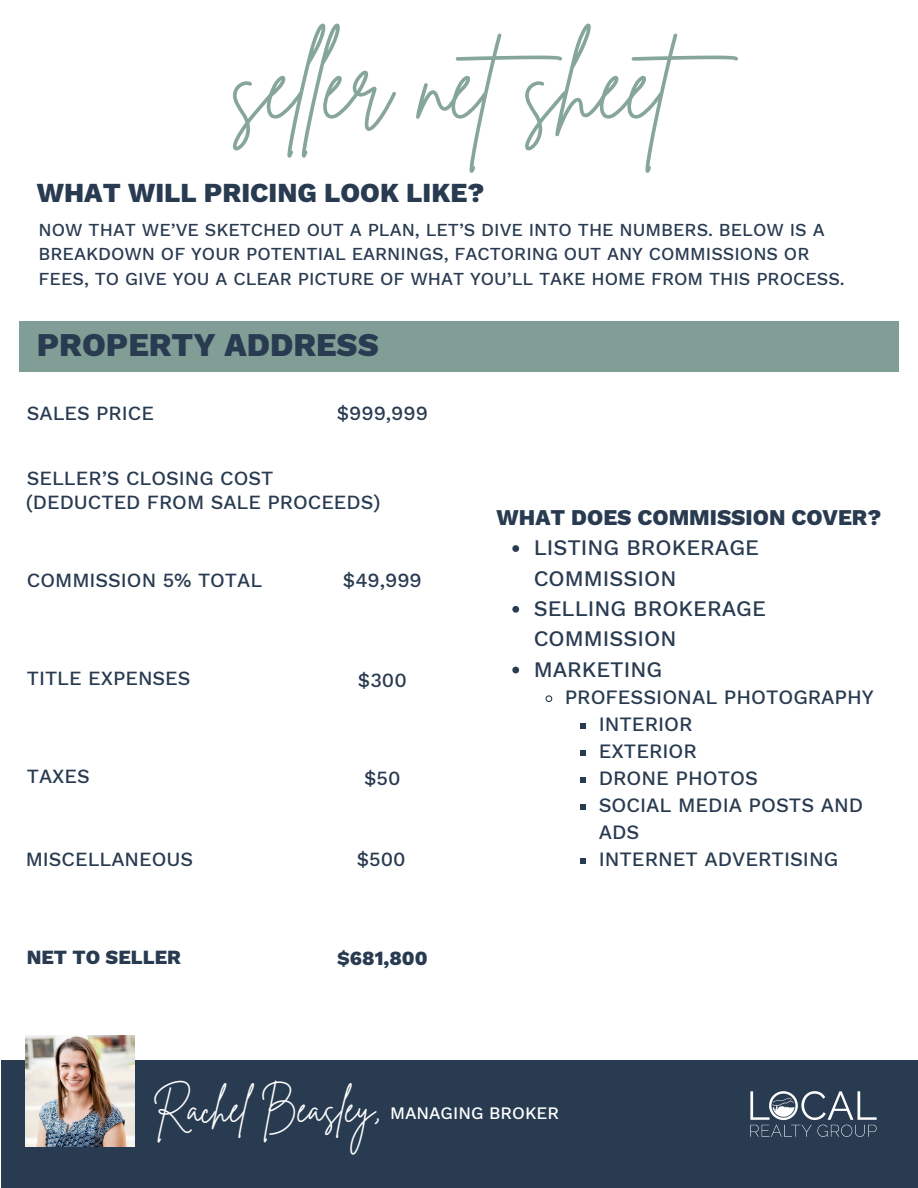
<style>
.page{position:relative;width:918px;height:1188px;background:#fff}
.page>*{position:absolute;margin:0;border:0;box-sizing:border-box;transform-origin:0 0}
.t1{font:94.8px "Brittany Signature";color:#86a59c}
.t2{font:39px "Brittany Signature";color:#fff}
.t3{font:800 32.55px "Work Sans";color:#293b51}
.t4{font:800 27px "Work Sans";color:#293b51}
.t5{font:800 22.05px "Work Sans";color:#293b51}
.t6{font:500 21.75px/30.3px "Work Sans";color:#293b51}
.t7{font:500 20.1px/27px "Work Sans";color:#293b51}
.t8{font:500 19.8px "Work Sans";color:#293b51}
.t9{font:800 19.8px "Work Sans";color:#293b51}
.t10{font:500 18px/24.5px "Work Sans";color:#293b51}
.t11{font:500 17.25px "Work Sans";color:#fff}
</style>
<div class="page">
<div style="left:1px;top:1060px;width:917px;height:128px;background:#293b51"></div>
<img style="left:750px;top:1091px;width:127px;height:46px">
<img style="left:26px;top:1036px;width:108px;height:110px">
<div style="left:19px;top:321px;width:880px;height:50px;background:#809e95"></div>
<svg style="left:512px;top:545px;width:7px;height:7px"></svg>
<svg style="left:512px;top:606px;width:7px;height:7px"></svg>
<svg style="left:512px;top:667px;width:7px;height:6px"></svg>
<svg style="left:545px;top:695px;width:8px;height:8px"></svg>
<svg style="left:580px;top:723px;width:5px;height:6px"></svg>
<svg style="left:580px;top:750px;width:5px;height:6px"></svg>
<svg style="left:580px;top:777px;width:5px;height:6px"></svg>
<svg style="left:580px;top:804px;width:5px;height:6px"></svg>
<svg style="left:580px;top:858px;width:5px;height:6px"></svg>
<p class="t1" style="left:231px;top:24px;width:534px">sel er netsheet</p>
<h4 class="t4" style="left:37px;top:177px;width:449px">WHAT WILL PRICING LOOK LIKE?</h4>
<p class="t10" style="left:39px;top:218px;width:808px">NOW THAT WE’VE SKETCHED OUT A PLAN, LET’S DIVE INTO THE NUMBERS. BELOW IS A<br>BREAKDOWN OF YOUR POTENTIAL EARNINGS, FACTORING OUT ANY COMMISSIONS OR<br>FEES, TO GIVE YOU A CLEAR PICTURE OF WHAT YOU’LL TAKE HOME FROM THIS PROCESS.</p>
<h3 class="t3" style="left:37px;top:326px;width:343px">PROPERTY ADDRESS</h3>
<h5 class="t8" style="left:27px;top:402px;width:129px">SALES PRICE</h5>
<p class="t8" style="left:337px;top:402px;width:93px">$999,999</p>
<p class="t8" style="left:27px;top:466px;width:248px">SELLER’S CLOSING COST</p>
<p class="t8" style="left:26px;top:491px;width:356px">(DEDUCTED FROM SALE PROCEEDS)</p>
<p class="t8" style="left:27px;top:569px;width:237px">COMMISSION 5% TOTAL</p>
<p class="t8" style="left:343px;top:569px;width:80px">$49,999</p>
<p class="t8" style="left:27px;top:666px;width:165px">TITLE EXPENSES</p>
<p class="t8" style="left:358px;top:669px;width:50px">$300</p>
<p class="t8" style="left:27px;top:765px;width:64px">TAXES</p>
<p class="t8" style="left:364px;top:767px;width:38px">$50</p>
<p class="t5" style="left:497px;top:504px;width:386px">WHAT DOES COMMISSION COVER?</p>
<p class="t6" style="left:534px;top:533px;width:227px">LISTING BROKERAGE<br>COMMISSION</p>
<p class="t6" style="left:534px;top:593px;width:234px">SELLING BROKERAGE<br>COMMISSION</p>
<p class="t6" style="left:534px;top:654px;width:130px">MARKETING</p>
<p class="t7" style="left:565px;top:683px;width:311px">PROFESSIONAL PHOTOGRAPHY</p>
<p class="t7" style="left:599px;top:710px;width:95px">INTERIOR</p>
<p class="t7" style="left:599px;top:737px;width:100px">EXTERIOR</p>
<p class="t7" style="left:599px;top:764px;width:161px">DRONE PHOTOS</p>
<p class="t7" style="left:599px;top:791px;width:266px">SOCIAL MEDIA POSTS AND<br>ADS</p>
<p class="t8" style="left:26px;top:848px;width:169px">MISCELLANEOUS</p>
<p class="t8" style="left:357px;top:848px;width:50px">$500</p>
<p class="t7" style="left:599px;top:845px;width:241px">INTERNET ADVERTISING</p>
<p class="t9" style="left:27px;top:946px;width:156px">NET TO SELLER</p>
<p class="t9" style="left:337px;top:947px;width:92px">$681,800</p>
<p class="t2" style="left:152px;top:1083px;width:230px">Rachel Beasley,</p>
<p class="t11" style="left:390px;top:1103px;width:171px">MANAGING BROKER</p>
</div>
